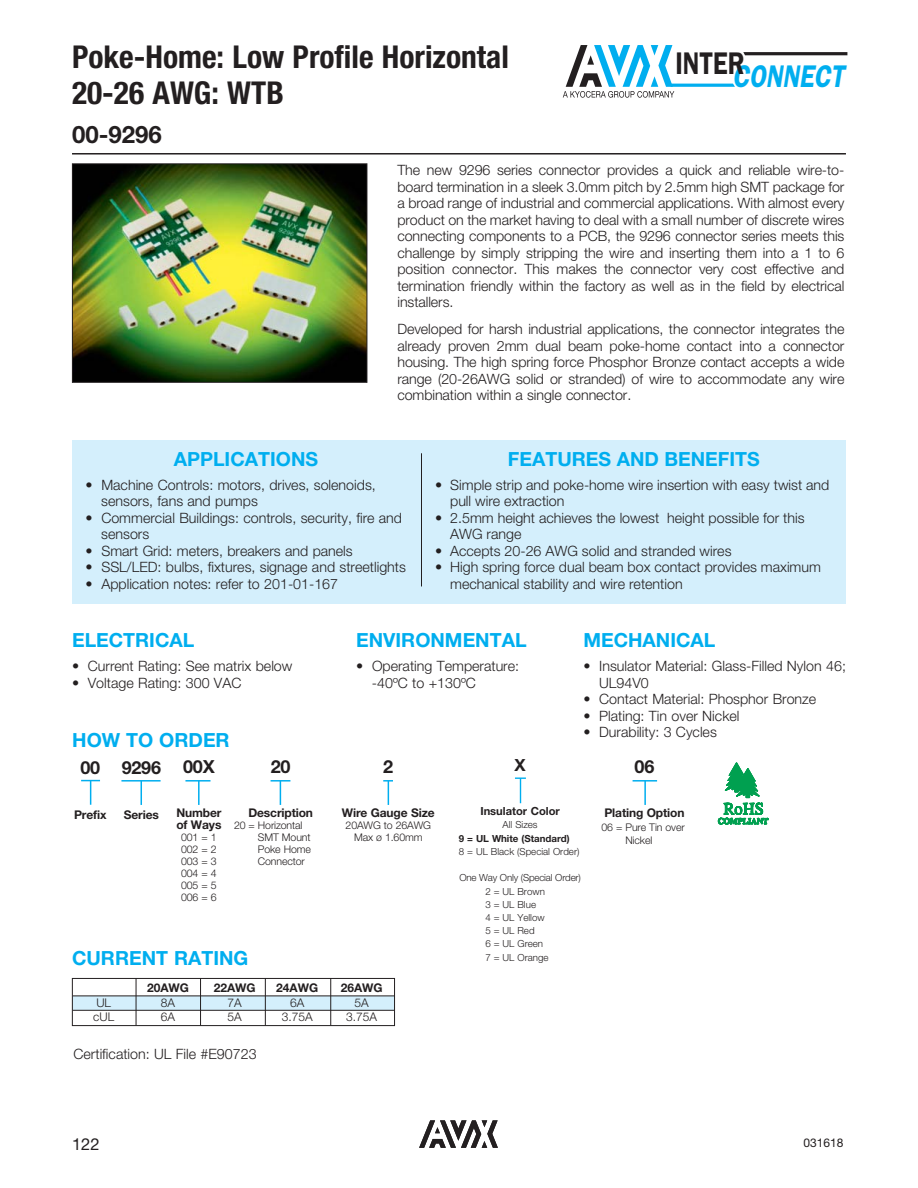
<style>
.page{position:relative;width:918px;height:1188px;background:#fff}
.page>*{position:absolute;margin:0;border:0;box-sizing:border-box;transform-origin:0 0}
.t1{font:700 condensed 31.5px/36px "Helvetica Neue LT Std";color:#231f20}
.t2{font:italic 600 31.5px "Franklin Gothic";color:#00aeef;scale:.8 1}
.t3{font:600 31.5px "Franklin Gothic";color:#231f20;scale:.8 1}
.t4{font:700 24px "Helvetica Neue LT Std";color:#231f20}
.t5{font:700 19.5px "Helvetica Neue LT Std";color:#00aeef}
.t6{font:700 18px "Helvetica Neue LT Std";letter-spacing:-.01em;color:#231f20}
.t7{font:700 16.8px "Helvetica Neue LT Std";color:#231f20}
.t8{font:16.5px "Helvetica Neue LT Std";color:#231f20}
.t9{font:300 14.25px/16.5px "Helvetica Neue LT Std";color:#231f20}
.t10{font:700 12px/12px "Helvetica Neue LT Std";letter-spacing:-.01em;color:#231f20}
.t11{font:300 12px "Helvetica Neue LT Std";color:#231f20}
.t12{font:12px "Helvetica Neue";color:#231f20}
.t13{font:700 11.1px "Helvetica Neue LT Std";color:#231f20}
.t14{font:300 10.5px/12px "Helvetica Neue LT Std";letter-spacing:-.01em;color:#231f20}
.t15{font:300 9.75px/13.2px "Helvetica Neue LT Std";color:#231f20}
.t16{font:700 9.75px "Helvetica Neue LT Std";color:#231f20}
</style>
<div class="page">
<svg style="left:743px;top:52px;width:104px;height:3px"></svg>
<svg style="left:563px;top:45px;width:172px;height:53px"></svg>
<svg style="left:419px;top:1120px;width:79px;height:28px"></svg>
<hr style="left:72px;top:153px;width:774px;height:2px;background:#231f20">
<img style="left:74px;top:165px;width:291px;height:216px">
<div style="left:72px;top:163px;width:295px;height:220px;border:1px solid #231f20"></div>
<div style="left:72px;top:440px;width:774px;height:164px;background:#d4effc"></div>
<hr style="left:421px;top:453px;width:1px;height:133px;background:#231f20">
<hr style="left:121px;top:780px;width:40px;height:2px;background:#00aeef">
<hr style="left:185px;top:780px;width:26px;height:2px;background:#00aeef">
<hr style="left:633px;top:780px;width:24px;height:2px;background:#00aeef">
<svg style="left:81px;top:780px;width:19px;height:25px"></svg>
<svg style="left:141px;top:782px;width:1px;height:23px"></svg>
<hr style="left:198px;top:781px;width:2px;height:24px;background:#00aeef">
<svg style="left:271px;top:780px;width:19px;height:25px"></svg>
<svg style="left:383px;top:780px;width:10px;height:25px"></svg>
<hr style="left:644px;top:781px;width:2px;height:24px;background:#00aeef">
<svg style="left:717px;top:762px;width:52px;height:63px"></svg>
<div style="left:72px;top:996px;width:321px;height:14px;background:#d4effc"></div>
<div style="left:72px;top:978px;width:323px;height:48px;border:1px solid #231f20"></div>
<hr style="left:73px;top:996px;width:321px;height:1px;background:#231f20">
<hr style="left:73px;top:1010px;width:321px;height:1px;background:#231f20">
<hr style="left:136px;top:978px;width:1px;height:47px;background:#231f20">
<hr style="left:200px;top:978px;width:1px;height:47px;background:#231f20">
<hr style="left:265px;top:978px;width:1px;height:47px;background:#231f20">
<hr style="left:330px;top:978px;width:1px;height:47px;background:#231f20">
<svg style="left:515px;top:778px;width:11px;height:25px"></svg>
<h1 class="t1" style="left:72px;top:39px;width:438px">Poke-Home: Low Profile Horizontal<br>20-26 AWG: WTB</h1>
<h2 class="t4" style="left:72px;top:125px;width:91px">00-9296</h2>
<h1 class="t3" style="left:675px;top:52px;width:88px">INTER</h1>
<h1 class="t2" style="left:732px;top:65px;width:141px">CONNECT</h1>
<p class="t9" style="left:397px;top:163px;width:448px;text-align:justify">The new 9296 series connector provides a quick and reliable wire-to&shy;board termination in a sleek 3.0mm pitch by 2.5mm high SMT package for a broad range of industrial and commercial applications. With almost every product on the market having to deal with a small number of discrete wires connecting components to a PCB, the 9296 connector series meets this challenge by simply stripping the wire and inserting them into a 1 to 6 position connector. This makes the connector very cost effective and termination friendly within the factory as well as in the field by electrical installers.</p>
<p class="t9" style="left:397px;top:322px;width:448px;text-align:justify">Developed for harsh industrial applications, the connector integrates the already proven 2mm dual beam poke-home contact into a connector housing. The high spring force Phosphor Bronze contact accepts a wide range (20-26AWG solid or stranded) of wire to accommodate any wire combination within a single connector.</p>
<h3 class="t5" style="left:174px;top:452px;width:146px">APPLICATIONS</h3>
<p class="t9" style="left:101px;top:478px;width:276px;text-indent:-16px">• Machine Controls: motors, drives, solenoids, sensors, fans and pumps</p>
<p class="t9" style="left:101px;top:511px;width:302px;text-indent:-16px">• Commercial Buildings: controls, security, fire and sensors</p>
<p class="t9" style="left:86px;top:544px;width:269px">• Smart Grid: meters, breakers and panels</p>
<p class="t9" style="left:86px;top:560px;width:322px">• SSL/LED: bulbs, fixtures, signage and streetlights</p>
<p class="t9" style="left:86px;top:577px;width:254px">• Application notes: refer to 201-01-167</p>
<h3 class="t5" style="left:508px;top:452px;width:253px">FEATURES AND BENEFITS</h3>
<p class="t9" style="left:450px;top:478px;width:381px;text-indent:-15px">• Simple strip and poke-home wire insertion with easy twist and pull wire extraction</p>
<p class="t9" style="left:450px;top:511px;width:356px;text-indent:-15px">• 2.5mm height achieves the lowest height possible for this<br>AWG range</p>
<p class="t9" style="left:435px;top:544px;width:298px">• Accepts 20-26 AWG solid and stranded wires</p>
<p class="t9" style="left:450px;top:560px;width:372px;text-indent:-15px">• High spring force dual beam box contact provides maximum mechanical stability and wire retention</p>
<h3 class="t5" style="left:72px;top:633px;width:124px">ELECTRICAL</h3>
<p class="t9" style="left:72px;top:659px;width:222px">• Current Rating: See matrix below</p>
<p class="t9" style="left:72px;top:676px;width:171px">• Voltage Rating: 300 VAC</p>
<h3 class="t5" style="left:72px;top:733px;width:159px">HOW TO ORDER</h3>
<h3 class="t5" style="left:356px;top:633px;width:172px">ENVIRONMENTAL</h3>
<p class="t9" style="left:372px;top:659px;width:149px;text-indent:-16px">• Operating Temperature: -40ºC to +130ºC</p>
<h3 class="t5" style="left:583px;top:633px;width:134px">MECHANICAL</h3>
<p class="t9" style="left:599px;top:659px;width:248px;text-indent:-16px">• Insulator Material: Glass-Filled Nylon 46;<br>UL94V0</p>
<p class="t9" style="left:583px;top:692px;width:234px">• Contact Material: Phosphor Bronze</p>
<p class="t9" style="left:583px;top:709px;width:158px">• Plating: Tin over Nickel</p>
<p class="t9" style="left:583px;top:725px;width:135px">• Durability: 3 Cycles</p>
<p class="t6" style="left:80px;top:762px;width:21px">00</p>
<p class="t10" style="left:74px;top:810px;width:34px">Prefix</p>
<p class="t6" style="left:122px;top:762px;width:41px">9296</p>
<p class="t10" style="left:124px;top:810px;width:37px">Series</p>
<p class="t6" style="left:183px;top:760px;width:33px">00X</p>
<p class="t10" style="left:176px;top:808px;width:47px">Number of Ways</p>
<p class="t14" style="left:181px;top:833px;width:37px;text-align:justify">001 = 1<br>002 = 2<br>003 = 3<br>004 = 4<br>005 = 5<br>006 = 6</p>
<p class="t6" style="left:271px;top:760px;width:21px">20</p>
<p class="t10" style="left:248px;top:808px;width:66px">Description</p>
<p class="t14" style="left:258px;top:821px;width:55px;text-indent:-24px">20 = Horizontal<br>SMT Mount<br>Poke Home<br>Connector</p>
<p class="t6" style="left:383px;top:760px;width:12px">2</p>
<p class="t10" style="left:342px;top:808px;width:94px">Wire Gauge Size</p>
<p class="t14" style="left:346px;top:821px;width:87px;text-align:center">20AWG to 26AWG<br>Max ø 1.60mm</p>
<h3 class="t5" style="left:72px;top:951px;width:178px">CURRENT RATING</h3>
<p class="t10" style="left:147px;top:983px;width:43px">20AWG</p>
<p class="t10" style="left:214px;top:983px;width:43px">22AWG</p>
<p class="t10" style="left:276px;top:983px;width:43px">24AWG</p>
<p class="t10" style="left:341px;top:983px;width:44px">26AWG</p>
<p class="t11" style="left:96px;top:998px;width:16px">UL</p>
<p class="t11" style="left:161px;top:998px;width:16px">8A</p>
<p class="t11" style="left:228px;top:998px;width:16px">7A</p>
<p class="t11" style="left:290px;top:998px;width:16px">6A</p>
<p class="t11" style="left:355px;top:998px;width:16px">5A</p>
<p class="t11" style="left:93px;top:1013px;width:22px">cUL</p>
<p class="t11" style="left:161px;top:1013px;width:16px">6A</p>
<p class="t11" style="left:228px;top:1013px;width:16px">5A</p>
<p class="t11" style="left:282px;top:1013px;width:32px">3.75A</p>
<p class="t11" style="left:346px;top:1013px;width:32px">3.75A</p>
<p class="t9" style="left:74px;top:1047px;width:185px">Certification: UL File #E90723</p>
<p class="t7" style="left:515px;top:759px;width:13px">X</p>
<p class="t13" style="left:480px;top:807px;width:81px">Insulator Color</p>
<p class="t15" style="left:503px;top:819px;width:36px">All Sizes</p>
<p class="t16" style="left:459px;top:835px;width:112px">9 = UL White (Standard)</p>
<p class="t15" style="left:459px;top:846px;width:122px">8 = UL Black (Special Order)</p>
<p class="t15" style="left:485px;top:872px;width:97px;text-indent:-26px">One Way Only (Special Order)<br>2 = UL Brown<br>3 = UL Blue<br>4 = UL Yellow<br>5 = UL Red<br>6 = UL Green<br>7 = UL Orange</p>
<p class="t6" style="left:635px;top:760px;width:21px">06</p>
<p class="t10" style="left:604px;top:808px;width:82px">Plating Option</p>
<p class="t14" style="left:625px;top:821px;width:61px;line-height:13.5px;text-indent:-24px">06 = Pure Tin over<br>Nickel</p>
<p class="t8" style="left:72px;top:1134px;width:29px">122</p>
<p class="t12" style="left:803px;top:1138px;width:42px">031618</p>
</div>
